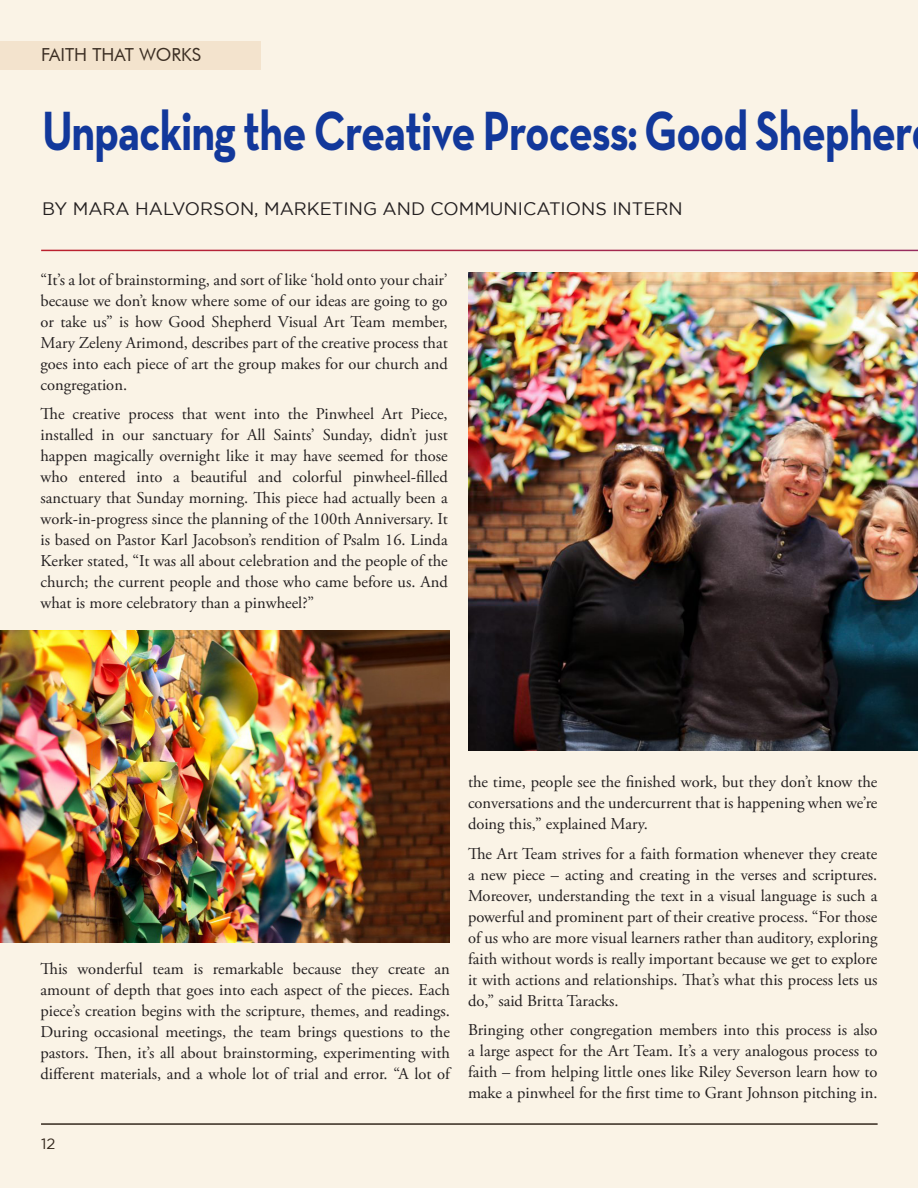
<style>
.page{position:relative;width:918px;height:1188px;background:#faf3e6}
.page>*{position:absolute;margin:0;border:0;box-sizing:border-box;transform-origin:0 0}
.Body_type{font:700 56.25px "Neutra Text TF";letter-spacing:-.02em;color:#12389b;scale:.8 1}
.Author{font:18px "Gotham";color:#231f20}
.t1{font:18px "Futura BT";color:#231f20}
.Body_type-2{font:16.5px/21px "Adobe Garamond Pro";color:#231f20;text-align:justify}
.t2{font:15px "Gotham";color:#231f20}
</style>
<div class="page">
<hr style="left:41px;top:250px;width:877px;height:1px;background:#fff">
<div style="left:0;top:42px;width:261px;height:28px;background:#f3e3cd"></div>
<img style="left:0;top:630px;width:450px;height:313px">
<img style="left:468px;top:273px;width:450px;height:478px">
<p class="t1" style="left:41px;top:44px;width:161px">FAITH THAT WORKS</p>
<p class="Body_type" style="left:42px;top:96px;width:1090px">Unpacking the Creative Process: Good Shepher</p>
<p class="Author" style="left:42px;top:199px;width:642px">BY MARA HALVORSON, MARKETING AND COMMUNICATIONS INTERN</p>
<p class="Body_type-2" style="left:40px;top:270px;width:409px">“It’s a lot of brainstorming, and sort of like ‘hold onto your chair’ because we don’t know where some of our ideas are going to go or take us” is how Good Shepherd Visual Art Team member, Mary Zeleny Arimond, describes part of the creative process that goes into each piece of art the group makes for our church and congregation.</p>
<p class="Body_type-2" style="left:40px;top:404px;width:409px">The creative process that went into the Pinwheel Art Piece, installed in our sanctuary for All Saints’ Sunday, didn’t just happen magically overnight like it may have seemed for those who entered into a beautiful and colorful pinwheel-filled sanctuary that Sunday morning. This piece had actually been a work-in-progress since the planning of the 100th Anniversary. It is based on Pastor Karl Jacobson’s rendition of Psalm 16. Linda Kerker stated, “It was all about celebration and the people of the church; the current people and those who came before us. And what is more celebratory than a pinwheel?”</p>
<p class="Body_type-2" style="left:40px;top:959px;width:411px">This wonderful team is remarkable because they create an amount of depth that goes into each aspect of the pieces. Each piece’s creation begins with the scripture, themes, and readings.<br>During occasional meetings, the team brings questions to the pastors. Then, it’s all about brainstorming, experimenting with different materials, and a whole lot of trial and error. “A lot of</p>
<p class="t2" style="left:41px;top:1136px;width:16px">12</p>
<p class="Body_type-2" style="left:468px;top:772px;width:411px">the time, people see the finished work, but they don’t know the conversations and the undercurrent that is happening when we’re doing this,” explained Mary.</p>
<p class="Body_type-2" style="left:468px;top:843px;width:411px">The Art Team strives for a faith formation whenever they create a new piece – acting and creating in the verses and scriptures.<br>Moreover, understanding the text in a visual language is such a powerful and prominent part of their creative process. “For those of us who are more visual learners rather than auditory, exploring faith without words is really important because we get to explore it with actions and relationships. That’s what this process lets us do,” said Britta Taracks.</p>
<p class="Body_type-2" style="left:468px;top:1020px;width:411px">Bringing other congregation members into this process is also a large aspect for the Art Team. It’s a very analogous process to faith – from helping little ones like Riley Severson learn how to make a pinwheel for the first time to Grant Johnson pitching in.</p>
</div>
